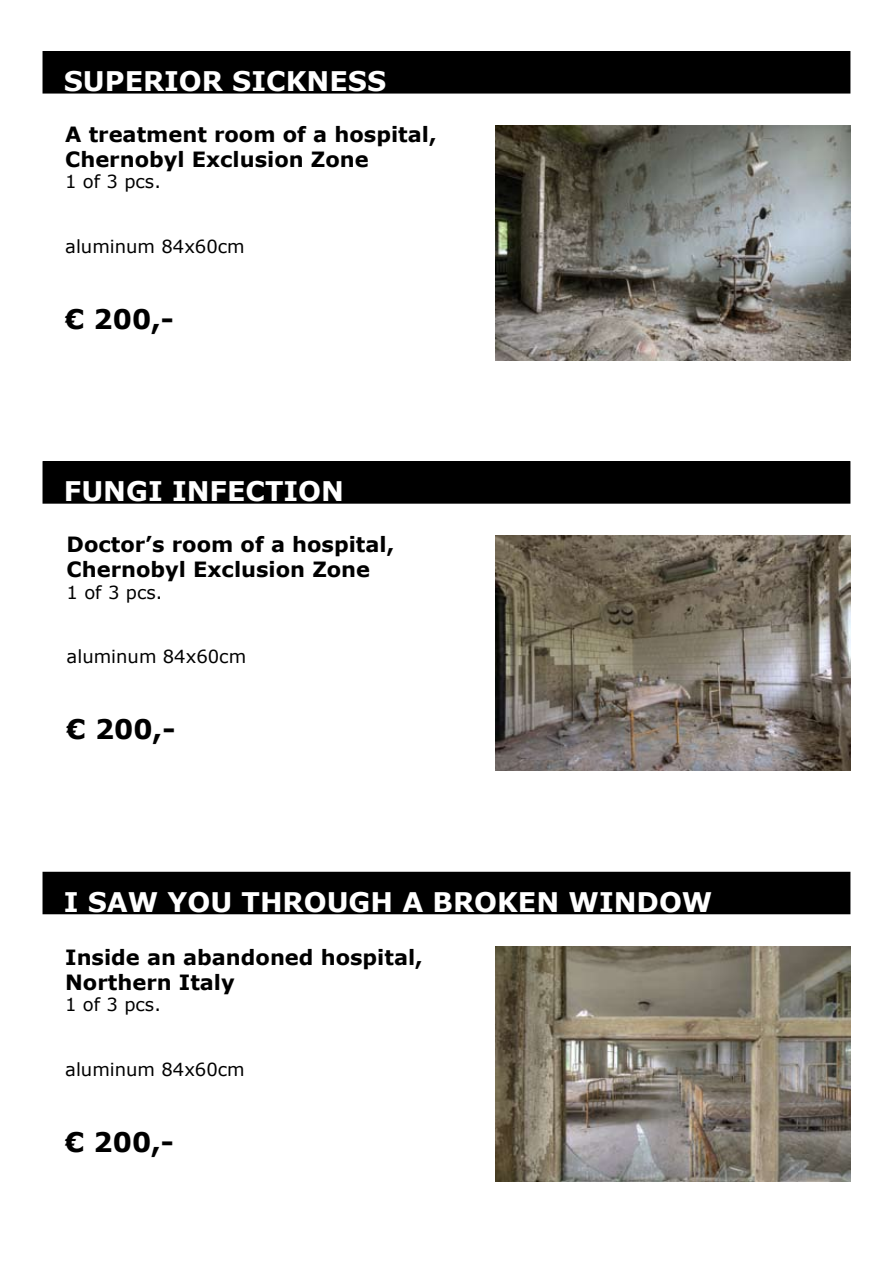
<style>
.page{position:relative;width:893px;height:1263px;background:#fff}
.page>*{position:absolute;margin:0;border:0;box-sizing:border-box;transform-origin:0 0}
.t1{font:700 27px "Verdana";color:#fff}
.t2{font:700 27px "Verdana";color:#000}
.t3{font:700 21px/25.2px "Verdana";color:#000}
.t4{font:18px "Verdana";color:#000}
</style>
<div class="page">
<div style="left:43px;top:52px;width:807px;height:41px;background:#000"></div>
<div style="left:43px;top:51px;width:807px;height:43px;border:2px solid #000"></div>
<img style="left:496px;top:125px;width:354px;height:235px">
<div style="left:43px;top:462px;width:807px;height:41px;background:#000"></div>
<div style="left:43px;top:461px;width:807px;height:43px;border:2px solid #000"></div>
<img style="left:496px;top:535px;width:354px;height:236px">
<div style="left:43px;top:872px;width:807px;height:41px;background:#000"></div>
<div style="left:43px;top:872px;width:807px;height:42px;border:2px solid #000"></div>
<img style="left:496px;top:946px;width:354px;height:235px">
<p class="t1" style="left:64px;top:62px;width:324px">SUPERIOR SICKNESS</p>
<p class="t3" style="left:65px;top:121px;width:373px">A treatment room of a hospital,<br>Chernobyl Exclusion Zone</p>
<p class="t4" style="left:65px;top:169px;width:97px">1 of 3 pcs.</p>
<p class="t4" style="left:65px;top:234px;width:181px">aluminum 84x60cm</p>
<p class="t2" style="left:65px;top:300px;width:110px">€ 200,-</p>
<p class="t1" style="left:64px;top:472px;width:282px">FUNGI INFECTION</p>
<p class="t3" style="left:67px;top:531px;width:329px">Doctor’s room of a hospital,<br>Chernobyl Exclusion Zone</p>
<p class="t4" style="left:67px;top:580px;width:97px">1 of 3 pcs.</p>
<p class="t4" style="left:67px;top:644px;width:181px">aluminum 84x60cm</p>
<p class="t2" style="left:67px;top:710px;width:110px">€ 200,-</p>
<p class="t1" style="left:64px;top:882px;width:650px">I SAW YOU THROUGH A BROKEN WINDOW</p>
<p class="t3" style="left:65px;top:944px;width:359px">Inside an abandoned hospital,<br>Northern Italy</p>
<p class="t4" style="left:65px;top:992px;width:97px">1 of 3 pcs.</p>
<p class="t4" style="left:65px;top:1057px;width:181px">aluminum 84x60cm</p>
<p class="t2" style="left:65px;top:1123px;width:110px">€ 200,-</p>
</div>
